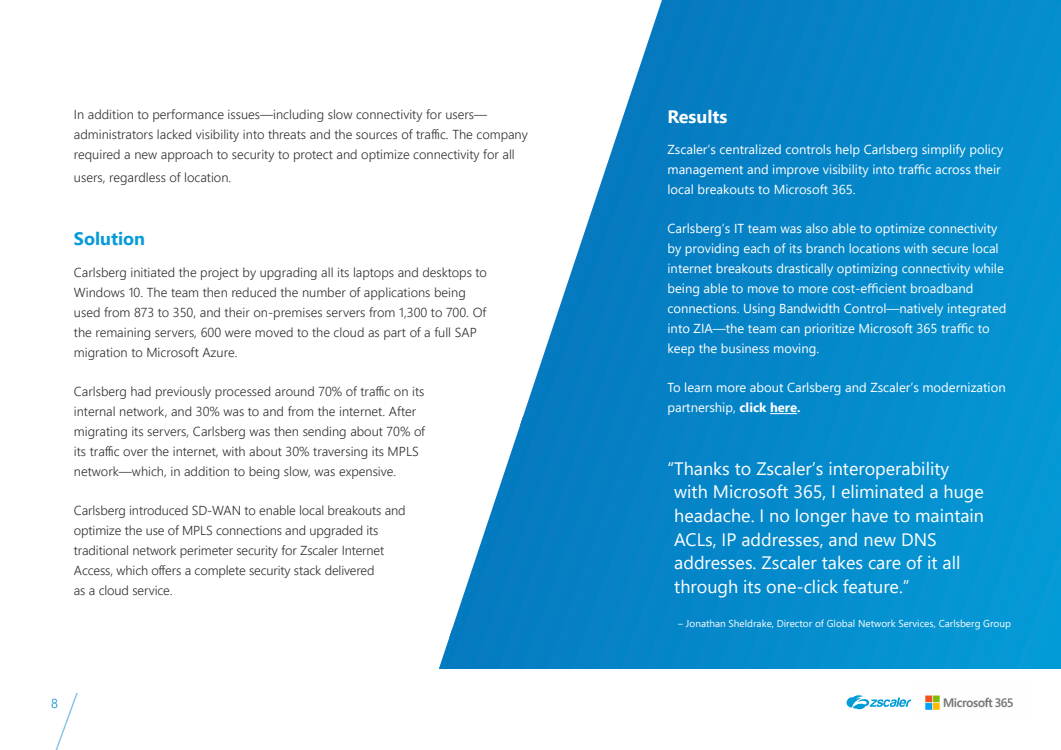
<style>
.page{position:relative;width:1061px;height:750px;background:#fff}
.page>*{position:absolute;margin:0;border:0;box-sizing:border-box;transform-origin:0 0}
.t1{font:18px/23.5px "Segoe UI";color:#fff}
.t2{font:700 18px "Segoe UI";color:#089bd7}
.t3{font:700 18px "Segoe UI";color:#fff}
.t4{font:300 13px/20px "Segoe UI";color:#2f2f2f}
.t5{font:13px/20px "Segoe UI";color:#fff}
.t6{font:300 13px "Segoe UI";color:#098ccd}
.t7{font:10px "Segoe UI";color:#fff}
.s1{font-weight:700}
</style>
<div class="page">
<img style="left:911px;top:695px;width:102px;height:15px">
<svg style="left:846px;top:695px;width:65px;height:14px"></svg>
<svg style="left:55px;top:693px;width:23px;height:57px"></svg>
<img style="left:523px;top:0;width:538px;height:669px">
<img style="left:452px;top:416px;width:71px;height:253px">
<img style="left:439px;top:628px;width:14px;height:41px">
<svg style="left:770px;top:413px;width:27px;height:1px"></svg>
<p class="t4" style="left:74px;top:103px;width:455px">In addition to performance issues—including slow connectivity for users— administrators lacked visibility into threats and the sources of traffic. The company required a new approach to security to protect and optimize connectivity for all</p>
<p class="t4" style="left:74px;top:166px;width:159px">users, regardless of location.</p>
<h1 class="t2" style="left:74px;top:222px;width:73px">Solution</h1>
<p class="t4" style="left:74px;top:261px;width:415px">Carlsberg initiated the project by upgrading all its laptops and desktops to Windows 10. The team then reduced the number of applications being used from 873 to 350, and their on-premises servers from 1,300 to 700. Of the remaining servers, 600 were moved to the cloud as part of a full SAP migration to Microsoft Azure.</p>
<p class="t4" style="left:74px;top:380px;width:353px">Carlsberg had previously processed around 70% of traffic on its internal network, and 30% was to and from the internet. After migrating its servers, Carlsberg was then sending about 70% of its traffic over the internet, with about 30% traversing its MPLS network—which, in addition to being slow, was expensive.</p>
<p class="t4" style="left:74px;top:499px;width:333px">Carlsberg introduced SD-WAN to enable local breakouts and optimize the use of MPLS connections and upgraded its traditional network perimeter security for Zscaler Internet Access, which offers a complete security stack delivered<br>as a cloud service.</p>
<p class="t6" style="left:51px;top:691px;width:8px">8</p>
<h1 class="t3" style="left:668px;top:100px;width:61px">Results</h1>
<p class="t5" style="left:668px;top:139px;width:337px">Zscaler’s centralized controls help Carlsberg simplify policy management and improve visibility into traffic across their local breakouts to Microsoft 365.</p>
<p class="t5" style="left:668px;top:218px;width:340px">Carlsberg’s IT team was also able to optimize connectivity by providing each of its branch locations with secure local internet breakouts drastically optimizing connectivity while being able to move to more cost-efficient broadband connections. Using Bandwidth Control—natively integrated into ZIA—the team can prioritize Microsoft 365 traffic to keep the business moving.</p>
<p class="t5" style="left:668px;top:377px;width:340px">To learn more about Carlsberg and Zscaler’s modernization partnership, <span class="s1">click here.</span></p>
<h1 class="t1" style="left:674px;top:455px;width:311px;text-indent:-7px">“Thanks to Zscaler’s interoperability with Microsoft 365, I eliminated a huge headache. I no longer have to maintain ACLs, IP addresses, and new DNS addresses. Zscaler takes care of it all through its one-click feature.”</h1>
<p class="t7" style="left:678px;top:615px;width:334px">– Jonathan Sheldrake, Director of Global Network Services, Carlsberg Group</p>
</div>
